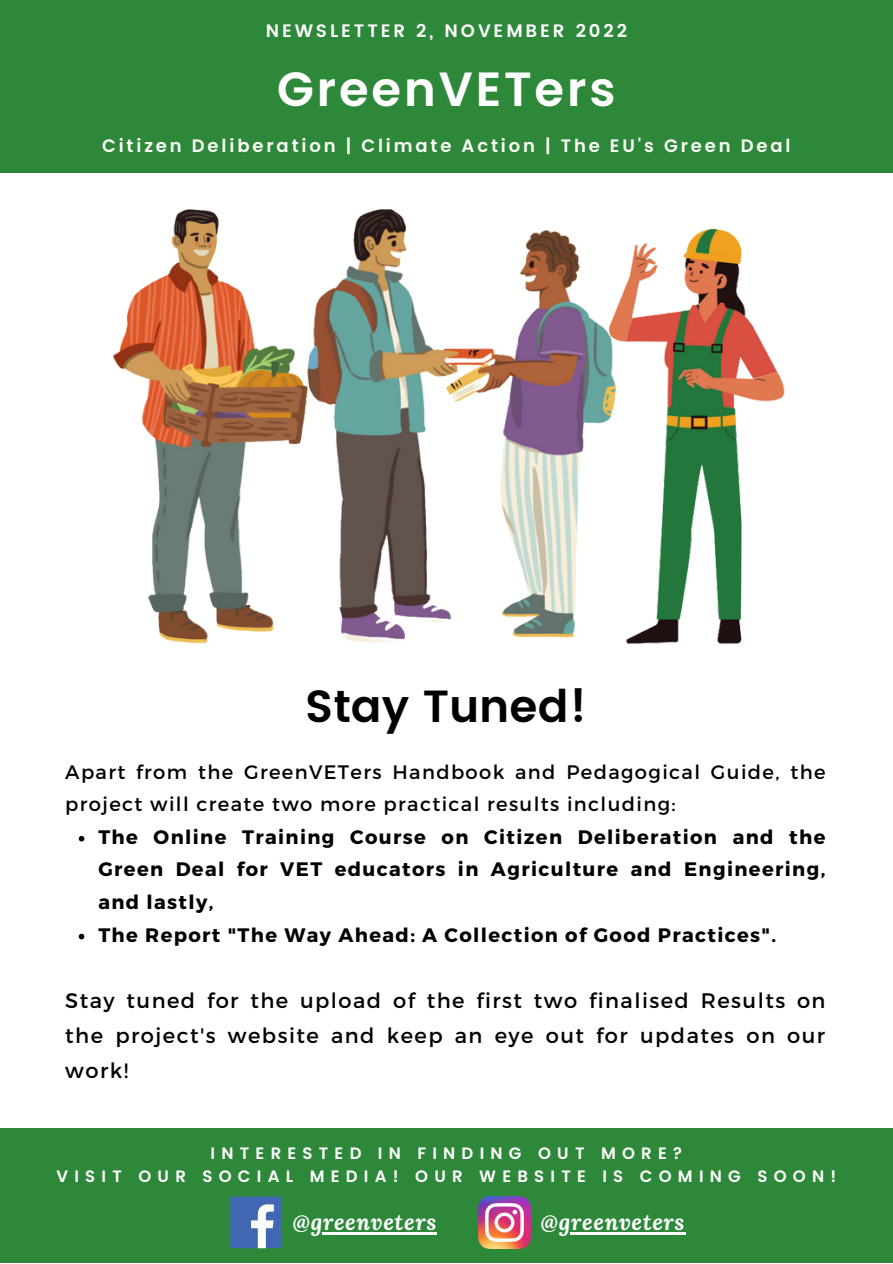
<style>
.page{position:relative;width:893px;height:1264px;background:#fff}
.page>*{position:absolute;margin:0;border:0;box-sizing:border-box;transform-origin:0 0}
.t1{font:600 48px "Poppins";letter-spacing:.06em;color:#fff}
.t2{font:600 45px "Poppins";color:#000}
.t3{font:italic 700 22.5px "Lora";letter-spacing:.03em;color:#fff}
.t4{font:21px/34.8px "Montserrat";letter-spacing:.07em;color:#000;text-align:justify}
.t5{font:700 19.5px/32.5px "Montserrat";letter-spacing:.07em;color:#000}
.t6{font:19.5px/32.5px "Montserrat";letter-spacing:.07em;color:#000}
.t7{font:600 18px "Poppins";letter-spacing:.16em;color:#fbfff8}
.t8{font:600 18px "Poppins";letter-spacing:.16em;color:#fff}
.t9{font:600 16.5px/22.5px "Poppins";letter-spacing:.38em;color:#fff;text-align:center}
</style>
<div class="page">
<img style="left:113px;top:209px;width:672px;height:436px">
<div style="left:0;top:0;width:892px;height:172px;background:#2e883a"></div>
<div style="left:0;top:1128px;width:892px;height:134px;background:#2e883a"></div>
<svg style="left:230px;top:1196px;width:52px;height:52px"></svg>
<img style="left:478px;top:1196px;width:52px;height:52px">
<svg style="left:79px;top:836px;width:5px;height:5px"></svg>
<svg style="left:79px;top:933px;width:5px;height:6px"></svg>
<hr style="left:310px;top:1232px;width:127px;height:2px;background:#fff">
<hr style="left:559px;top:1232px;width:126px;height:2px;background:#fff">
<p class="t8" style="left:266px;top:20px;width:363px">NEWSLETTER 2, NOVEMBER 2022</p>
<h1 class="t1" style="left:277px;top:55px;width:340px">GreenVETers</h1>
<p class="t7" style="left:102px;top:133px;width:690px">Citizen Deliberation | Climate Action | The EU's Green Deal</p>
<h2 class="t2" style="left:305px;top:680px;width:284px">Stay Tuned!</h2>
<p class="t6" style="left:65px;top:754px;width:761px">Apart from the GreenVETers Handbook and Pedagogical Guide, the project will create two more practical results including:</p>
<p class="t5" style="left:98px;top:819px;width:728px">The Online Training Course on Citizen Deliberation and the Green Deal for VET educators in Agriculture and Engineering, and lastly,<br>The Report "The Way Ahead: A Collection of Good Practices".</p>
<p class="t4" style="left:65px;top:982px;width:761px">Stay tuned for the upload of the first two finalised Results on the project's website and keep an eye out for updates on our work!</p>
<p class="t9" style="left:56px;top:1142px;width:781px">INTERESTED IN FINDING OUT MORE?<br>VISIT OUR SOCIAL MEDIA! OUR WEBSITE IS COMING SOON!</p>
<p class="t3" style="left:293px;top:1207px;width:145px">@greenveters</p>
<p class="t3" style="left:541px;top:1207px;width:145px">@greenveters</p>
</div>
